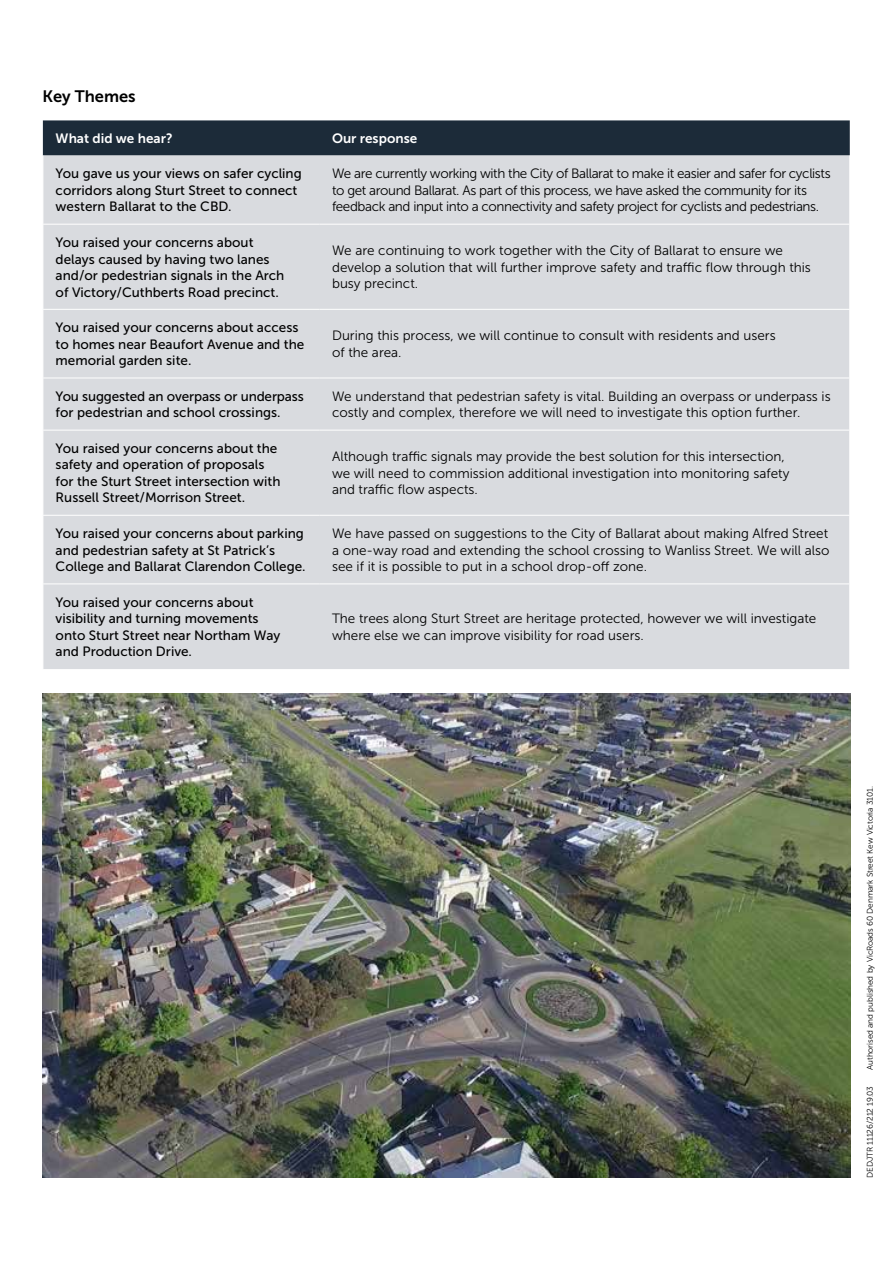
<style>
.page{position:relative;width:893px;height:1263px;background:#fff}
.page>*{position:absolute;margin:0;border:0;box-sizing:border-box;transform-origin:0 0}
.t1{font:16.5px "Museo Sans 700";color:#000}
.t2{font:13.5px/16.5px "Museo Sans 300";color:#000}
.t3{font:13.5px/16.5px "Museo Sans 500";color:#000}
.t4{font:13.5px/16.5px "Museo Sans 300";letter-spacing:-.03em;color:#000}
.t5{font:13.5px "Museo Sans 700";color:#fff}
.t6{font:8.25px "Museo Sans 300";letter-spacing:-.01em;color:#000}
</style>
<div class="page">
<div style="left:43px;top:120px;width:807px;height:36px;background:#1c2b39"></div>
<div style="left:44px;top:156px;width:805px;height:513px;background:#d9dbdf"></div>
<hr style="left:43px;top:224px;width:276px;height:1px;background:#fff">
<hr style="left:319px;top:224px;width:531px;height:1px;background:#fff">
<hr style="left:43px;top:309px;width:276px;height:1px;background:#fff">
<hr style="left:319px;top:309px;width:531px;height:1px;background:#fff">
<hr style="left:43px;top:378px;width:276px;height:1px;background:#fff">
<hr style="left:319px;top:378px;width:531px;height:1px;background:#fff">
<hr style="left:43px;top:430px;width:276px;height:1px;background:#fff">
<hr style="left:319px;top:430px;width:531px;height:1px;background:#fff">
<hr style="left:43px;top:515px;width:276px;height:1px;background:#fff">
<hr style="left:319px;top:515px;width:531px;height:1px;background:#fff">
<hr style="left:43px;top:583px;width:276px;height:1px;background:#fff">
<hr style="left:319px;top:583px;width:531px;height:1px;background:#fff">
<img style="left:43px;top:693px;width:807px;height:485px">
<p class="t1" style="left:43px;top:87px;width:95px">Key Themes</p>
<p class="t5" style="left:56px;top:131px;width:118px">What did we hear?</p>
<p class="t5" style="left:332px;top:131px;width:87px">Our response</p>
<p class="t3" style="left:56px;top:166px;width:248px">You gave us your views on safer cycling corridors along Sturt Street to connect western Ballarat to the CBD.</p>
<p class="t4" style="left:332px;top:166px;width:500px">We are currently working with the City of Ballarat to make it easier and safer for cyclists to get around Ballarat. As part of this process, we have asked the community for its feedback and input into a connectivity and safety project for cyclists and pedestrians.</p>
<p class="t3" style="left:56px;top:234px;width:230px">You raised your concerns about delays caused by having two lanes and/or pedestrian signals in the Arch of Victory/Cuthberts Road precinct.</p>
<p class="t2" style="left:332px;top:242px;width:480px">We are continuing to work together with the City of Ballarat to ensure we develop a solution that will further improve safety and traffic flow through this busy precinct.</p>
<p class="t3" style="left:56px;top:319px;width:250px">You raised your concerns about access to homes near Beaufort Avenue and the memorial garden site.</p>
<p class="t2" style="left:332px;top:328px;width:445px">During this process, we will continue to consult with residents and users of the area.</p>
<p class="t3" style="left:56px;top:388px;width:250px">You suggested an overpass or underpass for pedestrian and school crossings.</p>
<p class="t2" style="left:332px;top:388px;width:500px">We understand that pedestrian safety is vital. Building an overpass or underpass is costly and complex, therefore we will need to investigate this option further.</p>
<p class="t3" style="left:56px;top:440px;width:226px">You raised your concerns about the safety and operation of proposals for the Sturt Street intersection with Russell Street/Morrison Street.</p>
<p class="t2" style="left:332px;top:448px;width:459px">Although traffic signals may provide the best solution for this intersection, we will need to commission additional investigation into monitoring safety and traffic flow aspects.</p>
<p class="t3" style="left:56px;top:525px;width:252px">You raised your concerns about parking and pedestrian safety at St Patrick’s<br>College and Ballarat Clarendon College.</p>
<p class="t2" style="left:332px;top:525px;width:499px;text-align:justify">We have passed on suggestions to the City of Ballarat about making Alfred Street a one-way road and extending the school crossing to Wanliss Street. We will also see if it is possible to put in a school drop-off zone.</p>
<p class="t3" style="left:56px;top:594px;width:226px">You raised your concerns about visibility and turning movements onto Sturt Street near Northam Way and Production Drive.</p>
<p class="t2" style="left:332px;top:610px;width:486px">The trees along Sturt Street are heritage protected, however we will investigate where else we can improve visibility for road users.</p>
<p class="t6" style="left:865px;top:1070px;width:285px;rotate:-90deg">Authorised and published by VicRoads 60 Denmark Street Kew Victoria 3101.</p>
<p class="t6" style="left:865px;top:1178px;width:94px;rotate:-90deg">DEDJTR 11126/212 19.03</p>
</div>
